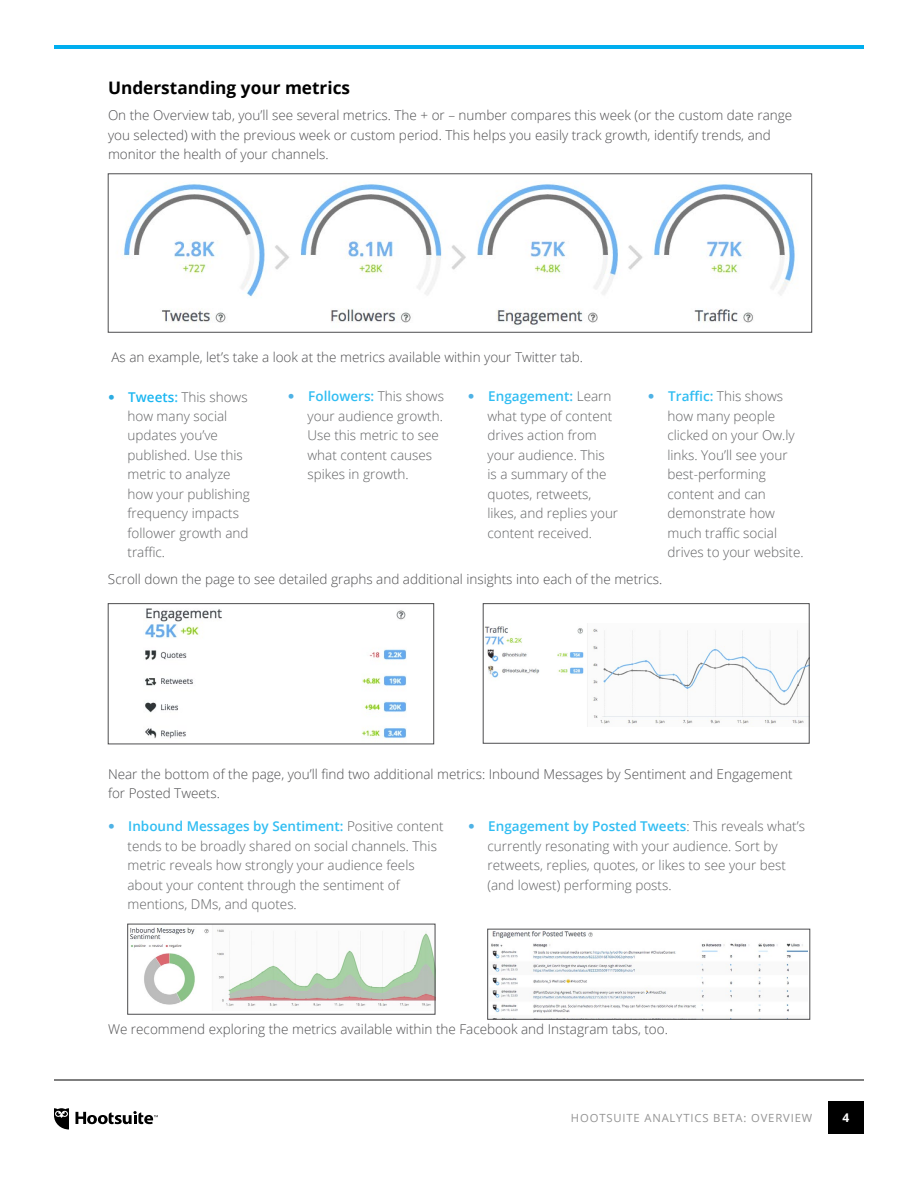
<style>
.page{position:relative;width:918px;height:1188px;background:#fff}
.page>*{position:absolute;margin:0;border:0;box-sizing:border-box;transform-origin:0 0}
.t1{font:700 17.25px "Open Sans";color:#000}
.t2{font:300 13.5px/19.5px "Open Sans";color:#606163}
.t3{font:300 13.5px/19.5px "Open Sans";color:#4d4d4f}
.t4{font:700 12px "Open Sans";color:#fff}
.t5{font:11.25px "Open Sans";letter-spacing:.075em;color:#949494}
.s1{font-weight:600;color:#1ab6f1}
.s2{font-weight:600;color:#30bdf2}
</style>
<div class="page">
<div style="left:828px;top:1101px;width:36px;height:33px;background:#000"></div>
<hr style="left:54px;top:1080px;width:810px;height:1px;background:#000">
<hr style="left:54px;top:45px;width:810px;height:4px;background:#00aeef">
<svg style="left:76px;top:1111px;width:82px;height:13px"></svg>
<svg style="left:54px;top:1108px;width:15px;height:22px"></svg>
<img style="left:123px;top:184px;width:672px;height:142px">
<img style="left:145px;top:608px;width:261px;height:131px">
<div style="left:108px;top:603px;width:326px;height:141px;border:1px solid #4d4d4f"></div>
<img style="left:485px;top:623px;width:322px;height:103px">
<div style="left:483px;top:603px;width:326px;height:140px;border:1px solid #4d4d4f"></div>
<img style="left:130px;top:927px;width:303px;height:79px">
<img style="left:491px;top:931px;width:317px;height:87px">
<div style="left:488px;top:929px;width:322px;height:91px;border:1px solid #4d4d4f"></div>
<p class="t1" style="left:108px;top:76px;width:244px">Understanding your metrics</p>
<p class="t3" style="left:108px;top:105px;width:686px">On the Overview tab, you’ll see several metrics. The + or – number compares this week (or the custom date range you selected) with the previous week or custom period. This helps you easily track growth, identify trends, and monitor the health of your channels.</p>
<p class="t3" style="left:112px;top:347px;width:473px">As an example, let’s take a look at the metrics available within your Twitter tab.</p>
<p class="t2" style="left:127px;top:386px;width:124px"><span class="s1">Tweets</span><span class="s2">:</span> This shows how many social updates you’ve published. Use this metric to analyze how your publishing frequency impacts follower growth and traffic.</p>
<p class="t2" style="left:307px;top:386px;width:138px"><span class="s2">Followers:</span> This shows your audience growth.<br>Use this metric to see what content causes spikes in growth.</p>
<p class="t2" style="left:487px;top:386px;width:132px"><span class="s2">Engagement:</span> Learn what type of content drives action from your audience. This<br>is a summary of the quotes, retweets, likes, and replies your content received.</p>
<p class="t2" style="left:667px;top:386px;width:138px"><span class="s2">Traffic:</span> This shows how many people clicked on your Ow.ly links. You’ll see your best-performing content and can demonstrate how much traffic social drives to your website.</p>
<p class="t3" style="left:108px;top:569px;width:556px">Scroll down the page to see detailed graphs and additional insights into each of the metrics.</p>
<p class="t3" style="left:108px;top:764px;width:686px">Near the bottom of the page, you’ll find two additional metrics: Inbound Messages by Sentiment and Engagement for Posted Tweets.</p>
<p class="t2" style="left:127px;top:816px;width:318px"><span class="s2">Inbound Messages by Sentiment:</span> Positive content tends to be broadly shared on social channels. This metric reveals how strongly your audience feels about your content through the sentiment of mentions, DMs, and quotes.</p>
<p class="t2" style="left:487px;top:816px;width:319px"><span class="s2">Engagement by Posted Tweets</span>: This reveals what’s currently resonating with your audience. Sort by retweets, replies, quotes, or likes to see your best (and lowest) performing posts.</p>
<p class="t3" style="left:108px;top:1019px;width:561px">We recommend exploring the metrics available within the Facebook and Instagram tabs, too.</p>
<p class="t5" style="left:571px;top:1110px;width:243px">HOOTSUITE ANALYTICS BETA: OVERVIEW</p>
<p class="t4" style="left:843px;top:1109px;width:8px">4</p>
</div>
